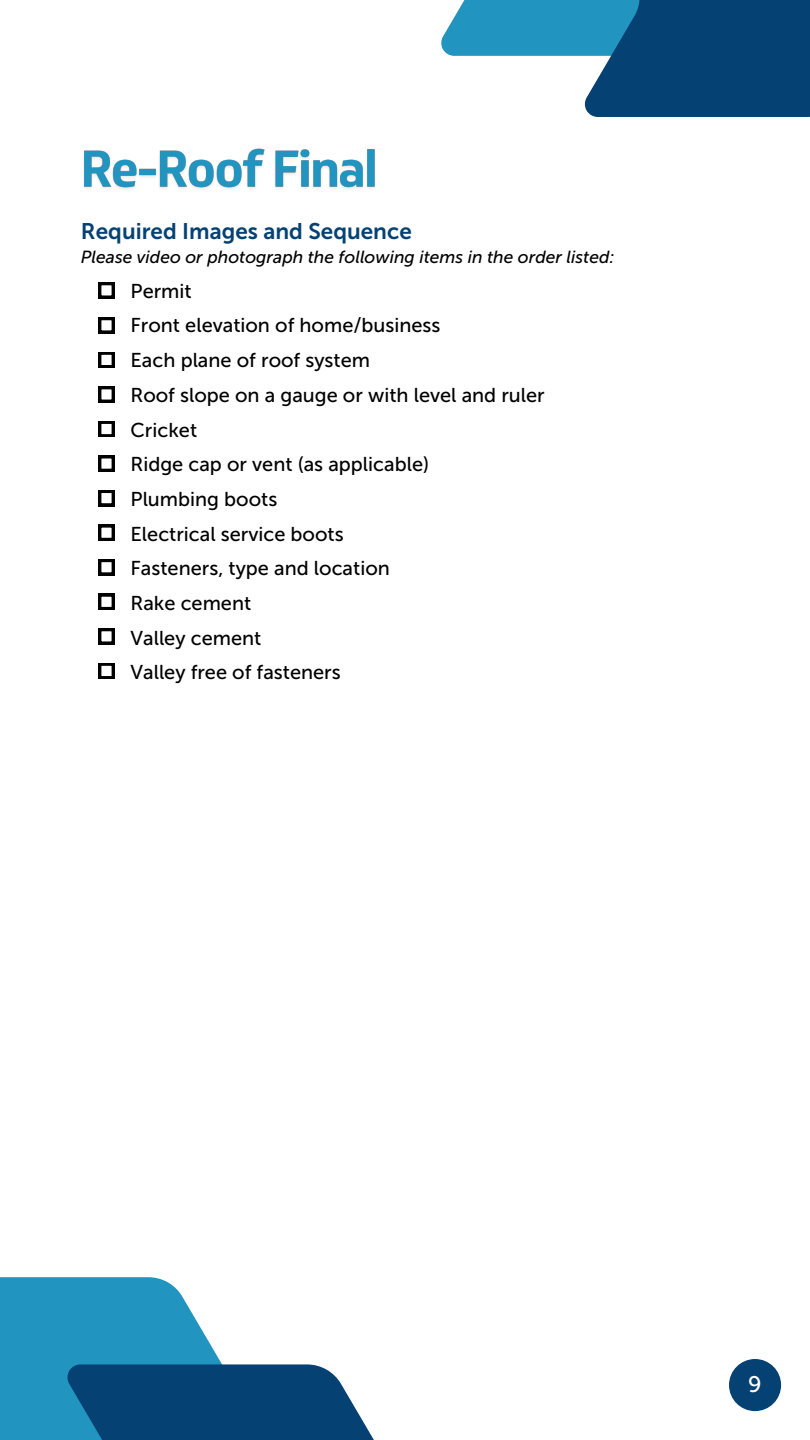
<style>
.page{position:relative;width:810px;height:1440px;background:#fff}
.page>*{position:absolute;margin:0;border:0;box-sizing:border-box;transform-origin:0 0}
.t1{font:22.5px "Museo Sans 700";color:#054173}
.t2{font:22.5px "Museo Sans 500";color:#fff}
.t3{font:20px/34.8px "Museo Sans 500";color:#000}
.t4{font:italic 17.5px "Museo Sans 500";color:#000}
</style>
<div class="page">
<div style="left:441px;top:0;width:310px;height:56px;background:#2194c0"></div>
<div style="left:585px;top:0;width:225px;height:117px;background:#054173"></div>
<svg style="left:0;top:1277px;width:222px;height:163px;background:#349dc5"></svg>
<svg style="left:67px;top:1364px;width:307px;height:76px;background:#1a5481"></svg>
<div style="left:729px;top:1359px;width:52px;height:52px;background:#054173;border-radius:50%"></div>
<svg style="left:99px;top:283px;width:15px;height:15px"></svg>
<img style="left:84px;top:148px;width:291px;height:41px">
<svg style="left:99px;top:317px;width:15px;height:16px"></svg>
<svg style="left:99px;top:352px;width:15px;height:16px"></svg>
<svg style="left:99px;top:387px;width:15px;height:15px"></svg>
<svg style="left:99px;top:421px;width:15px;height:16px"></svg>
<svg style="left:99px;top:456px;width:15px;height:15px"></svg>
<svg style="left:99px;top:490px;width:15px;height:16px"></svg>
<svg style="left:99px;top:525px;width:15px;height:16px"></svg>
<svg style="left:99px;top:559px;width:15px;height:16px"></svg>
<svg style="left:99px;top:594px;width:15px;height:16px"></svg>
<svg style="left:99px;top:628px;width:15px;height:16px"></svg>
<svg style="left:99px;top:663px;width:15px;height:16px"></svg>
<p class="t1" style="left:81px;top:222px;width:332px">Required Images and Sequence</p>
<h3 class="t4" style="left:81px;top:247px;width:535px">Please video or photograph the following items in the order listed:</h3>
<p class="t3" style="left:131px;top:274px;width:416px">Permit<br>Front elevation of home/business<br>Each plane of roof system<br>Roof slope on a gauge or with level and ruler<br>Cricket<br>Ridge cap or vent (as applicable)<br>Plumbing boots<br>Electrical service boots<br>Fasteners, type and location<br>Rake cement<br>Valley cement<br>Valley free of fasteners</p>
<h2 class="t2" style="left:748px;top:1371px;width:15px">9</h2>
</div>
